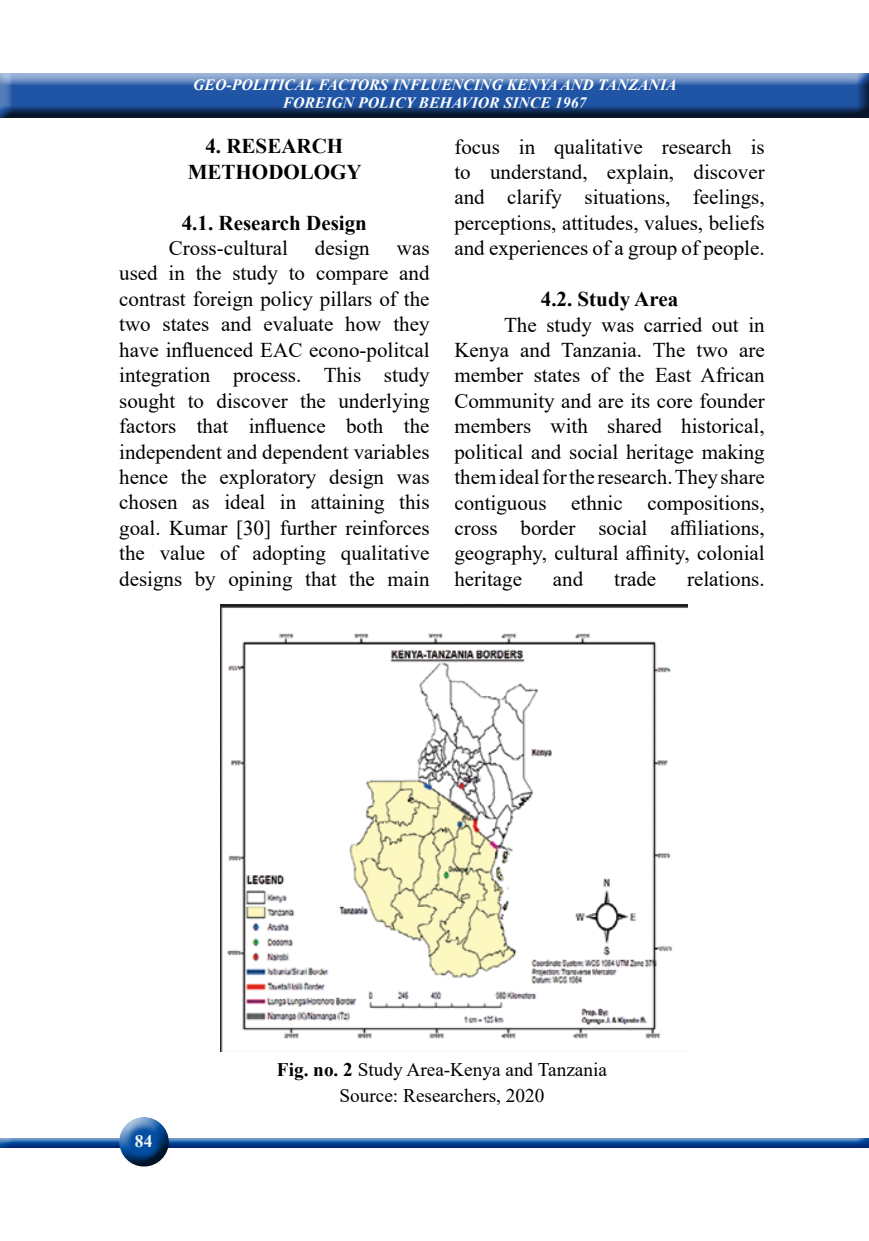
<style>
.page{position:relative;width:869px;height:1241px;background:#fff}
.page>*{position:absolute;margin:0;border:0;box-sizing:border-box;transform-origin:0 0}
.t1{font:21px/25.4px "Times New Roman";color:#000;text-align:justify}
.t2{font:700 21px/25.4px "Times New Roman";color:#000;text-align:center}
.t3{font:19.25px/26.2px "Times New Roman";color:#000;text-align:center}
.t4{font:700 17.5px "Times New Roman";color:#f5f6f6}
.t5{font:italic 700 15.75px/17.5px "Times New Roman";color:#fff;text-align:center}
.s1{font-weight:700}
</style>
<div class="page">
<div style="left:0;top:73px;width:868px;height:47px;background:#000;opacity:.75"></div>
<div style="left:0;top:1136px;width:868px;height:14px;background:#034ea2;opacity:.75"></div>
<div style="left:106px;top:1113px;width:69px;height:48px;background:#fff;opacity:.75"></div>
<div style="left:112px;top:1121px;width:70px;height:45px;background:#000;opacity:.75"></div>
<img style="left:221px;top:604px;width:466px;height:447px">
<p class="t5" style="left:193px;top:76px;width:484px">GEO-POLITICAL FACTORS INFLUENCING KENYA AND TANZANIA<br>FOREIGN POLICY BEHAVIOR SINCE 1967</p>
<p class="t2" style="left:188px;top:133px;width:175px">4. RESEARCH<br>METHODOLOGY</p>
<p class="t2" style="left:182px;top:209px;width:187px">4.1. Research Design</p>
<p class="t1" style="left:169px;top:234px;width:120px">Cross-cultural</p>
<p class="t1" style="left:315px;top:234px;width:56px">design</p>
<p class="t1" style="left:119px;top:234px;width:312px;text-indent:277px">was used in the study to compare and contrast foreign policy pillars of the two states and evaluate how they have influenced EAC econo-politcal integration process. This study sought to discover the underlying factors that influence both the independent and dependent variables hence the exploratory design was chosen as ideal in attaining this goal. Kumar [30] further reinforces the value of adopting qualitative designs by opining that the main</p>
<p class="t1" style="left:454px;top:133px;width:312px">focus in qualitative research is to understand, explain, discover and clarify situations, feelings, perceptions, attitudes, values, beliefs and experiences of a group of people.</p>
<p class="t2" style="left:540px;top:286px;width:139px">4.2. Study Area</p>
<p class="t1" style="left:454px;top:311px;width:312px;text-indent:50px">The study was carried out in Kenya and Tanzania. The two are member states of the East African Community and are its core founder members with shared historical, political and social heritage making them ideal for the research. They share contiguous ethnic compositions, cross border social affiliations, geography, cultural affinity, colonial heritage</p>
<p class="t1" style="left:552px;top:565px;width:32px">and</p>
<p class="t1" style="left:614px;top:565px;width:43px">trade</p>
<p class="t1" style="left:686px;top:565px;width:79px">relations.</p>
<p class="t4" style="left:135px;top:1128px;width:19px">84</p>
<p class="t3" style="left:277px;top:1055px;width:331px"><span class="s1">Fig. no. 2</span> Study Area-Kenya and Tanzania<br>Source: Researchers, 2020</p>
</div>
